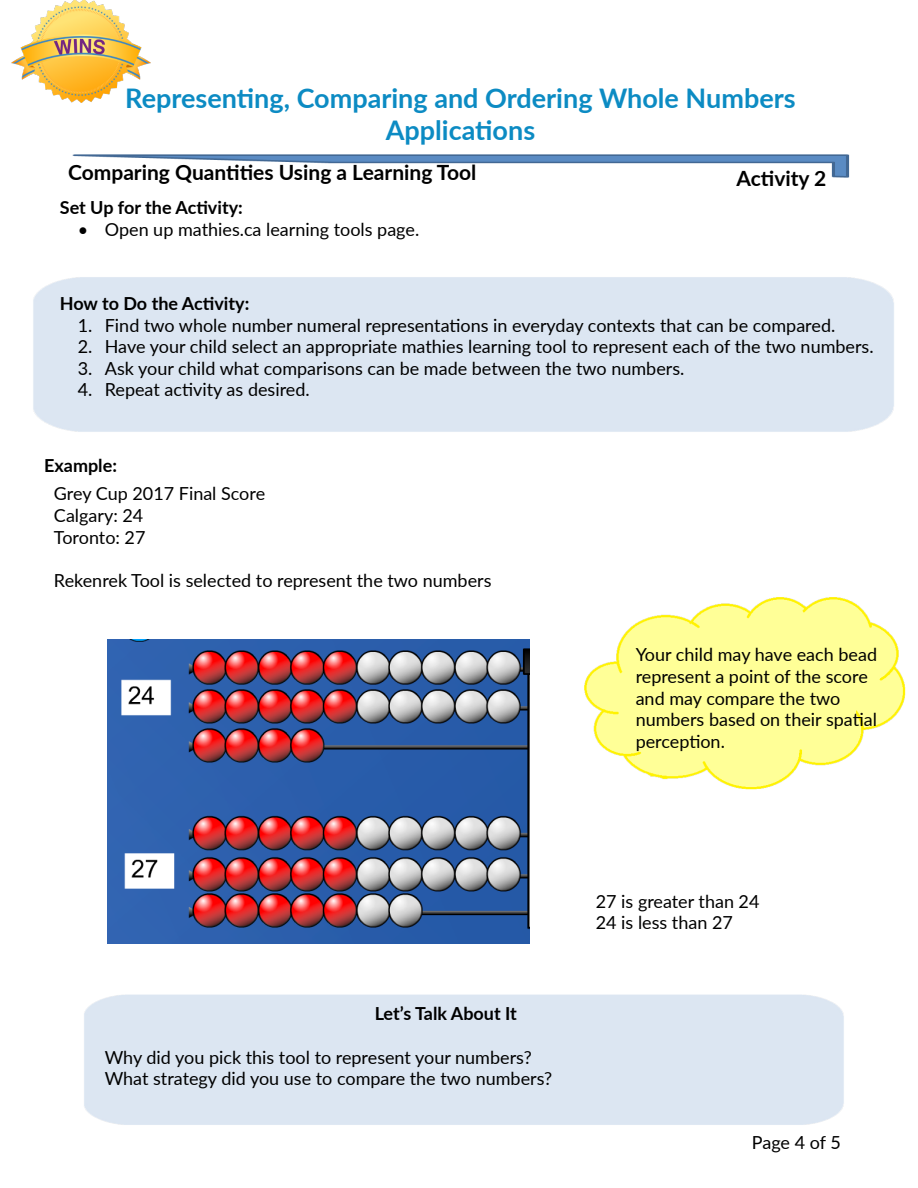
<style>
.page{position:relative;width:918px;height:1188px;background:#fff}
.page>*{position:absolute;margin:0;border:0;box-sizing:border-box;transform-origin:0 0}
.t1{font:700 27px/32.4px "Lato";color:#0c8bc3;text-align:center}
.t2{font:700 21px "Lato";color:#000}
.t3{font:18px/21.6px "Lato";color:#000}
.t4{font:700 18px "Lato";color:#000}
</style>
<div class="page">
<img style="left:72px;top:154px;width:778px;height:24px">
<img style="left:11px;top:0;width:139px;height:103px">
<img style="left:584px;top:597px;width:322px;height:193px">
<img style="left:107px;top:639px;width:422px;height:304px">
<h1 class="t1" style="left:125px;top:81px;width:672px">Representing, Comparing and Ordering Whole Numbers<br>Applications</h1>
<h2 class="t2" style="left:68px;top:157px;width:410px">Comparing Quantities Using a Learning Tool</h2>
<h2 class="t2" style="left:736px;top:162px;width:92px">Activity 2</h2>
<h3 class="t4" style="left:60px;top:195px;width:184px">Set Up for the Activity:</h3>
<p class="t3" style="left:78px;top:218px;width:343px">• Open up mathies.ca learning tools page.</p>
<h3 class="t4" style="left:60px;top:290px;width:191px">How to Do the Activity:</h3>
<p class="t3" style="left:78px;top:313px;width:759px">1. Find two whole number numeral representations in everyday contexts that can be compared.</p>
<p class="t3" style="left:78px;top:335px;width:797px">2. Have your child select an appropriate mathies learning tool to represent each of the two numbers.</p>
<p class="t3" style="left:78px;top:357px;width:608px">3. Ask your child what comparisons can be made between the two numbers.</p>
<p class="t3" style="left:78px;top:378px;width:233px">4. Repeat activity as desired.</p>
<h3 class="t4" style="left:44px;top:452px;width:74px">Example:</h3>
<p class="t3" style="left:54px;top:482px;width:213px">Grey Cup 2017 Final Score<br>Calgary: 24<br>Toronto: 27</p>
<p class="t3" style="left:54px;top:569px;width:439px">Rekenrek Tool is selected to represent the two numbers</p>
<p class="t3" style="left:636px;top:643px;width:243px">Your child may have each bead represent a point of the score and may compare the two numbers based on their spatial perception.</p>
<h3 class="t4" style="left:375px;top:1000px;width:144px">Let’s Talk About It</h3>
<p class="t3" style="left:105px;top:1046px;width:449px">Why did you pick this tool to represent your numbers?<br>What strategy did you use to compare the two numbers?</p>
<p class="t3" style="left:596px;top:890px;width:165px">27 is greater than 24<br>24 is less than 27</p>
<p class="t3" style="left:752px;top:1131px;width:90px">Page 4 of 5</p>
</div>
